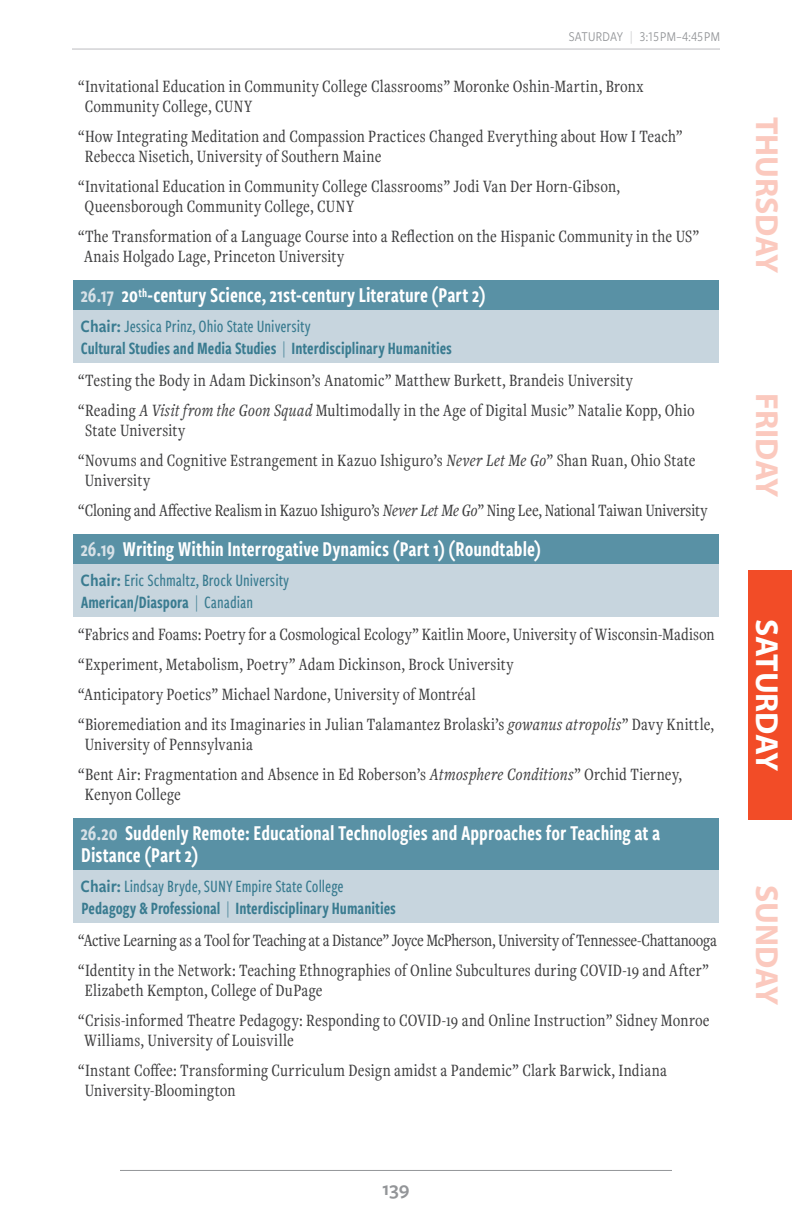
<style>
.page{position:relative;width:792px;height:1224px;background:#fff}
.page>*{position:absolute;margin:0;border:0;box-sizing:border-box;transform-origin:0 0}
.t1{font:700 32px "Myriad Pro";color:#fbc9be}
.t2{font:700 32px "Myriad Pro";color:#fff}
.Scedule_-_Session{font:22px/22px "Freight Sans Cmp Pro Semi";color:#fff}
.t3{font:600 20px "Freight Sans Pro";color:#939598}
.Schedule_-_Body{font:18px/20px "Freight Text Cmp Pro";letter-spacing:.01em;color:#3e3e3f}
.Schedule_-_Chair_Loc{font:18px "Freight Sans Cmp Pro Semi";color:#397b90}
.Schedule_-_Chair_Loc-2{font:500 18px "Freight Sans Cmp Pro";color:#397b90}
.Schedule_-_Body-2{font:18px "Freight Text Cmp Pro";letter-spacing:-.015em;color:#3e3e3f}
.Running_Head{font:14px "Freight Sans Cnd Pro";color:#939598}
.s1{font-family:"Freight Sans Cmp Pro";font-weight:300;color:#bcbdc0}
.s2{color:#d7e1e7}
.s3{font-family:"Freight Sans Cnd Pro Semi";font-weight:400}
.s4{font-family:"Freight Sans Cmp Pro";font-weight:300}
.s5{font-style:italic}
.s6{font-family:"Freight Sans Cmp Pro";font-weight:500}
</style>
<div class="page">
<hr style="left:120px;top:1170px;width:552px;height:1px;background:#939598">
<div style="left:748px;top:570px;width:44px;height:250px;background:#f24c27"></div>
<hr style="left:72px;top:49px;width:648px;height:1px;background:#bcbdc0">
<div style="left:73px;top:280px;width:646px;height:32px;background:#5991a5"></div>
<div style="left:73px;top:310px;width:646px;height:30px;background:#c7d5de"></div>
<div style="left:73px;top:332px;width:646px;height:30px;background:#c7d5de"></div>
<div style="left:73px;top:534px;width:646px;height:32px;background:#5991a5"></div>
<div style="left:73px;top:564px;width:646px;height:30px;background:#c7d5de"></div>
<div style="left:73px;top:586px;width:646px;height:30px;background:#c7d5de"></div>
<div style="left:73px;top:818px;width:646px;height:54px;background:#5991a5"></div>
<div style="left:73px;top:870px;width:646px;height:30px;background:#c7d5de"></div>
<div style="left:73px;top:892px;width:646px;height:30px;background:#c7d5de"></div>
<p class="Running_Head" style="left:569px;top:27px;width:153px">SATURDAY <span class="s1">|</span> 3:15 PM–4:45 PM</p>
<p class="Schedule_-_Body" style="left:85px;top:76px;width:560px;text-indent:-7px">“Invitational Education in Community College Classrooms” Moronke Oshin-Martin, Bronx<br>Community College, CUNY</p>
<p class="Schedule_-_Body" style="left:85px;top:126px;width:599px;text-indent:-7px">“How Integrating Meditation and Compassion Practices Changed Everything about How I Teach”<br>Rebecca Nisetich, University of Southern Maine</p>
<p class="Schedule_-_Body" style="left:85px;top:176px;width:537px;text-indent:-6px">“Invitational Education in Community College Classrooms” Jodi Van Der Horn-Gibson,<br>Queensborough Community College, CUNY</p>
<p class="Schedule_-_Body" style="left:84px;top:226px;width:617px;text-indent:-6px">“The Transformation of a Language Course into a Reflection on the Hispanic Community in the US”<br>Anais Holgado Lage, Princeton University</p>
<p class="Scedule_-_Session" style="left:80px;top:283px;width:407px"><span class="s2">26.17</span> 20<sup>th</sup>-century Science, 21st-century Literature (Part 2)</p>
<p class="Schedule_-_Chair_Loc-2" style="left:81px;top:314px;width:232px"><span class="s3">Chair:</span> Jessica Prinz, Ohio State University</p>
<p class="Schedule_-_Chair_Loc" style="left:81px;top:336px;width:373px">Cultural Studies and Media Studies <span class="s4">|</span> Interdisciplinary Humanities</p>
<p class="Schedule_-_Body" style="left:78px;top:370px;width:556px">“Testing the Body in Adam Dickinson’s Anatomic” Matthew Burkett, Brandeis University</p>
<p class="Schedule_-_Body" style="left:85px;top:400px;width:611px;text-indent:-7px">“Reading <span class="s5">A Visit from the Goon Squad</span> Multimodally in the Age of Digital Music” Natalie Kopp, Ohio<br>State University</p>
<p class="Schedule_-_Body" style="left:85px;top:450px;width:612px;text-indent:-6px">“Novums and Cognitive Estrangement in Kazuo Ishiguro’s <span class="s5">Never Let Me Go</span>” Shan Ruan, Ohio State<br>University</p>
<p class="Schedule_-_Body" style="left:78px;top:500px;width:631px">“Cloning and Affective Realism in Kazuo Ishiguro’s <span class="s5">Never Let Me Go</span>” Ning Lee, National Taiwan University</p>
<p class="Scedule_-_Session" style="left:80px;top:537px;width:462px"><span class="s2">26.19</span> Writing Within Interrogative Dynamics (Part 1) (Roundtable)</p>
<p class="Schedule_-_Chair_Loc-2" style="left:81px;top:568px;width:210px"><span class="s3">Chair:</span> Eric Schmaltz, Brock University</p>
<p class="Schedule_-_Chair_Loc" style="left:81px;top:590px;width:174px">American/Diaspora <span class="s4">|</span> <span class="s6">Canadian</span></p>
<p class="Schedule_-_Body" style="left:78px;top:624px;width:638px">“Fabrics and Foams: Poetry for a Cosmological Ecology” Kaitlin Moore, University of Wisconsin-Madison</p>
<p class="Schedule_-_Body" style="left:78px;top:654px;width:437px">“Experiment, Metabolism, Poetry” Adam Dickinson, Brock University</p>
<p class="Schedule_-_Body" style="left:78px;top:684px;width:399px">“Anticipatory Poetics” Michael Nardone, University of Montréal</p>
<p class="Schedule_-_Body" style="left:85px;top:714px;width:631px;text-indent:-6px">“Bioremediation and its Imaginaries in Julian Talamantez Brolaski’s <span class="s5">gowanus atropolis</span>” Davy Knittle,<br>University of Pennsylvania</p>
<p class="Schedule_-_Body" style="left:85px;top:764px;width:599px;text-indent:-7px">“Bent Air: Fragmentation and Absence in Ed Roberson’s <span class="s5">Atmosphere Conditions</span>” Orchid Tierney,<br>Kenyon College</p>
<p class="Scedule_-_Session" style="left:80px;top:821px;width:581px"><span class="s2">26.20</span> Suddenly Remote: Educational Technologies and Approaches for Teaching at a<br>Distance (Part 2)</p>
<p class="Schedule_-_Chair_Loc-2" style="left:81px;top:874px;width:265px"><span class="s3">Chair:</span> Lindsay Bryde, SUNY Empire State College</p>
<p class="Schedule_-_Chair_Loc" style="left:81px;top:896px;width:316px">Pedagogy &amp; Professional <span class="s4">|</span> Interdisciplinary Humanities</p>
<p class="Schedule_-_Body-2" style="left:78px;top:929px;width:640px">“Active Learning as a Tool for Teaching at a Distance” Joyce McPherson, University of Tennessee-Chattanooga</p>
<p class="Schedule_-_Body" style="left:85px;top:960px;width:625px;text-indent:-7px">“Identity in the Network: Teaching Ethnographies of Online Subcultures during COVID-19 and After”<br>Elizabeth Kempton, College of DuPage</p>
<p class="Schedule_-_Body" style="left:84px;top:1010px;width:627px;text-indent:-6px">“Crisis-informed Theatre Pedagogy: Responding to COVID-19 and Online Instruction” Sidney Monroe<br>Williams, University of Louisville</p>
<p class="Schedule_-_Body" style="left:85px;top:1060px;width:584px;text-indent:-6px">“Instant Coffee: Transforming Curriculum Design amidst a Pandemic” Clark Barwick, Indiana<br>University-Bloomington</p>
<p class="t3" style="left:382px;top:1175px;width:29px">139</p>
<h1 class="t1" style="left:788px;top:117px;width:158px;rotate:90deg">THURSDAY</h1>
<h1 class="t1" style="left:788px;top:393px;width:105px;rotate:90deg">FRIDAY</h1>
<h1 class="t2" style="left:788px;top:619px;width:154px;rotate:90deg">SATURDAY</h1>
<h1 class="t1" style="left:788px;top:885px;width:122px;rotate:90deg">SUNDAY</h1>
</div>
